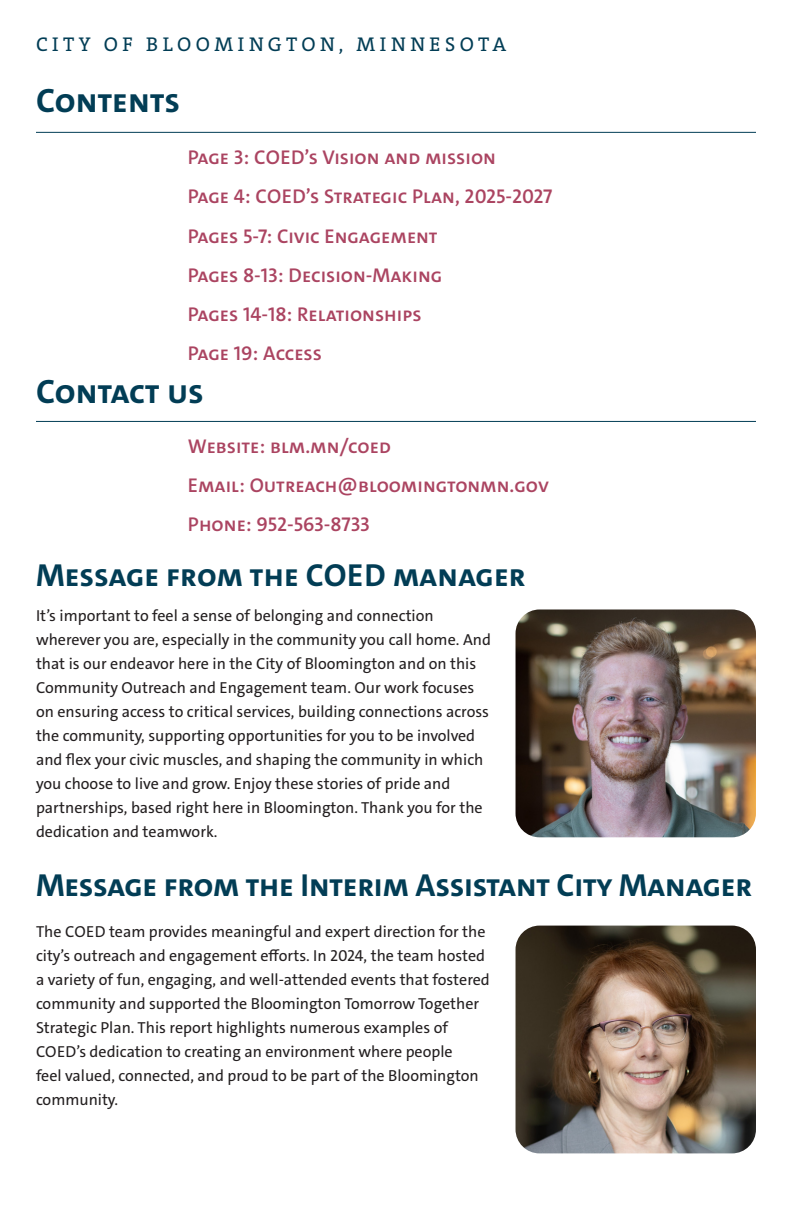
<style>
.page{position:relative;width:792px;height:1224px;background:#fff}
.page>*{position:absolute;margin:0;border:0;box-sizing:border-box;transform-origin:0 0}
.NEW_HED_1{font:700 34px "The Sans";letter-spacing:-.005em;color:#023d55}
.NEW_HED_1-2{font:700 32px "The Sans";letter-spacing:-.01em;color:#023d55}
.tochead{font:600 20px "The Sans";color:#ab4461}
.t1{font:20px "The Serif";letter-spacing:.225em;color:#023d55}
.message{font:16px/24px "The Sans";color:#231f20}
</style>
<div class="page">
<hr style="left:36px;top:421px;width:720px;height:1px;background:#023d55">
<hr style="left:36px;top:132px;width:720px;height:1px;background:#023d55">
<img style="left:516px;top:609px;width:240px;height:228px">
<img style="left:516px;top:926px;width:240px;height:227px">
<p class="t1" style="left:36px;top:31px;width:472px">CITY OF BLOOMINGTON, MINNESOTA</p>
<h1 class="NEW_HED_1" style="left:36px;top:79px;width:146px">Contents</h1>
<p class="tochead" style="left:188px;top:145px;width:310px">Page 3: COED’s Vision and mission</p>
<p class="tochead" style="left:188px;top:184px;width:366px">Page 4: COED’s Strategic Plan, 2025-2027</p>
<p class="tochead" style="left:188px;top:223px;width:251px">Pages 5-7: Civic Engagement</p>
<p class="tochead" style="left:188px;top:262px;width:256px">Pages 8-13: Decision-Making</p>
<p class="tochead" style="left:188px;top:302px;width:235px">Pages 14-18: Relationships</p>
<p class="tochead" style="left:188px;top:341px;width:136px">Page 19: Access</p>
<h1 class="NEW_HED_1" style="left:36px;top:369px;width:169px">Contact us</h1>
<p class="tochead" style="left:188px;top:433px;width:204px">Website: blm.mn/coed</p>
<p class="tochead" style="left:188px;top:472px;width:362px">Email: Outreach@bloomingtonmn.gov</p>
<p class="tochead" style="left:188px;top:512px;width:183px">Phone: 952-563-8733</p>
<h1 class="NEW_HED_1-2" style="left:36px;top:554px;width:491px">Message from the COED manager</h1>
<p class="message" style="left:36px;top:604px;width:456px">It’s important to feel a sense of belonging and connection wherever you are, especially in the community you call home. And that is our endeavor here in the City of Bloomington and on this Community Outreach and Engagement team. Our work focuses on ensuring access to critical services, building connections across the community, supporting opportunities for you to be involved and flex your civic muscles, and shaping the community in which you choose to live and grow. Enjoy these stories of pride and partnerships, based right here in Bloomington. Thank you for the dedication and teamwork.</p>
<h1 class="NEW_HED_1-2" style="left:36px;top:865px;width:718px">Message from the Interim Assistant City Manager</h1>
<p class="message" style="left:36px;top:920px;width:455px">The COED team provides meaningful and expert direction for the city’s outreach and engagement efforts. In 2024, the team hosted a variety of fun, engaging, and well-attended events that fostered community and supported the Bloomington Tomorrow Together Strategic Plan. This report highlights numerous examples of COED’s dedication to creating an environment where people<br>feel valued, connected, and proud to be part of the Bloomington community.</p>
</div>
